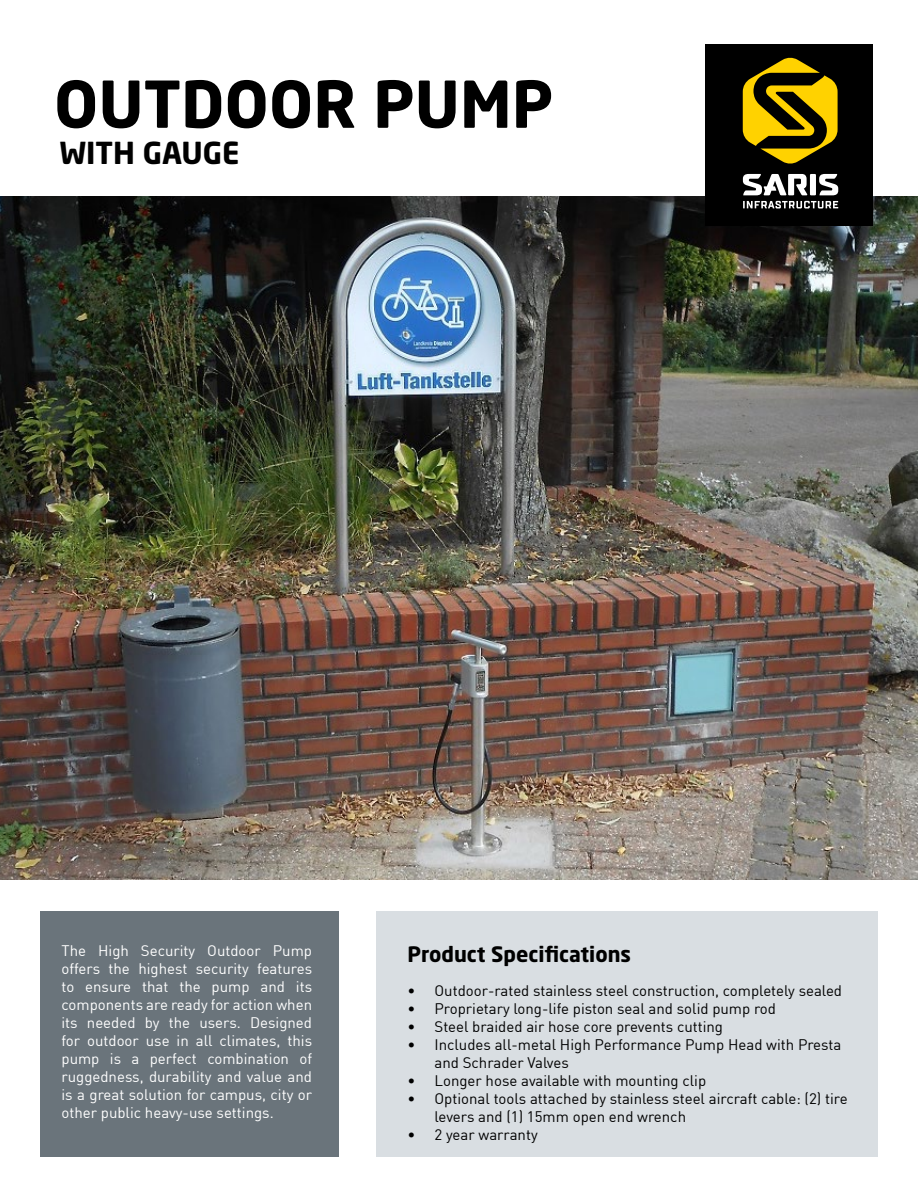
<style>
.page{position:relative;width:918px;height:1188px;background:#fff}
.page>*{position:absolute;margin:0;border:0;box-sizing:border-box;transform-origin:0 0}
.t1{font:700 63.6px "Neo Sans Std";color:#000}
.t2{font:700 30px "Neo Sans Std";color:#000}
.t3{font:700 21px "Neo Sans Std";color:#000}
.t4{font:15px/18px "DIN";color:#000}
.t5{font:15px/18px "DIN";color:#fff;text-align:justify}
</style>
<div class="page">
<div style="left:377px;top:912px;width:501px;height:245px;background:#d9dee2"></div>
<div style="left:40px;top:912px;width:298px;height:245px;background:#6a747b"></div>
<img style="left:0;top:197px;width:918px;height:683px">
<div style="left:705px;top:44px;width:168px;height:182px;background:#000"></div>
<svg style="left:743px;top:58px;width:95px;height:106px"></svg>
<div style="left:810px;top:174px;width:6px;height:21px;background:#fff"></div>
<svg style="left:819px;top:174px;width:19px;height:21px"></svg>
<svg style="left:743px;top:174px;width:64px;height:21px"></svg>
<svg style="left:743px;top:201px;width:95px;height:7px"></svg>
<h1 class="t1" style="left:54px;top:63px;width:501px">OUTDOOR PUMP</h1>
<h2 class="t2" style="left:59px;top:133px;width:182px">WITH GAUGE</h2>
<p class="t5" style="left:62px;top:941px;width:252px">The High Security Outdoor Pump offers the highest security features to ensure that the pump and its components are ready for action when its needed by the users. Designed for outdoor use in all climates, this pump is a perfect combination of ruggedness, durability and value and is a great solution for campus, city or other public heavy-use settings.</p>
<h3 class="t3" style="left:408px;top:941px;width:225px">Product Specifications</h3>
<p class="t4" style="left:408px;top:981px;width:436px">• Outdoor-rated stainless steel construction, completely sealed</p>
<p class="t4" style="left:408px;top:999px;width:370px">• Proprietary long-life piston seal and solid pump rod</p>
<p class="t4" style="left:408px;top:1017px;width:317px">• Steel braided air hose core prevents cutting</p>
<p class="t4" style="left:435px;top:1035px;width:408px;text-indent:-27px">• Includes all-metal High Performance Pump Head with Presta and Schrader Valves</p>
<p class="t4" style="left:408px;top:1071px;width:300px">• Longer hose available with mounting clip</p>
<p class="t4" style="left:435px;top:1089px;width:415px;text-indent:-27px">• Optional tools attached by stainless steel aircraft cable: (2) tire levers and (1) 15mm open end wrench</p>
<p class="t4" style="left:408px;top:1125px;width:132px">• 2 year warranty</p>
</div>
